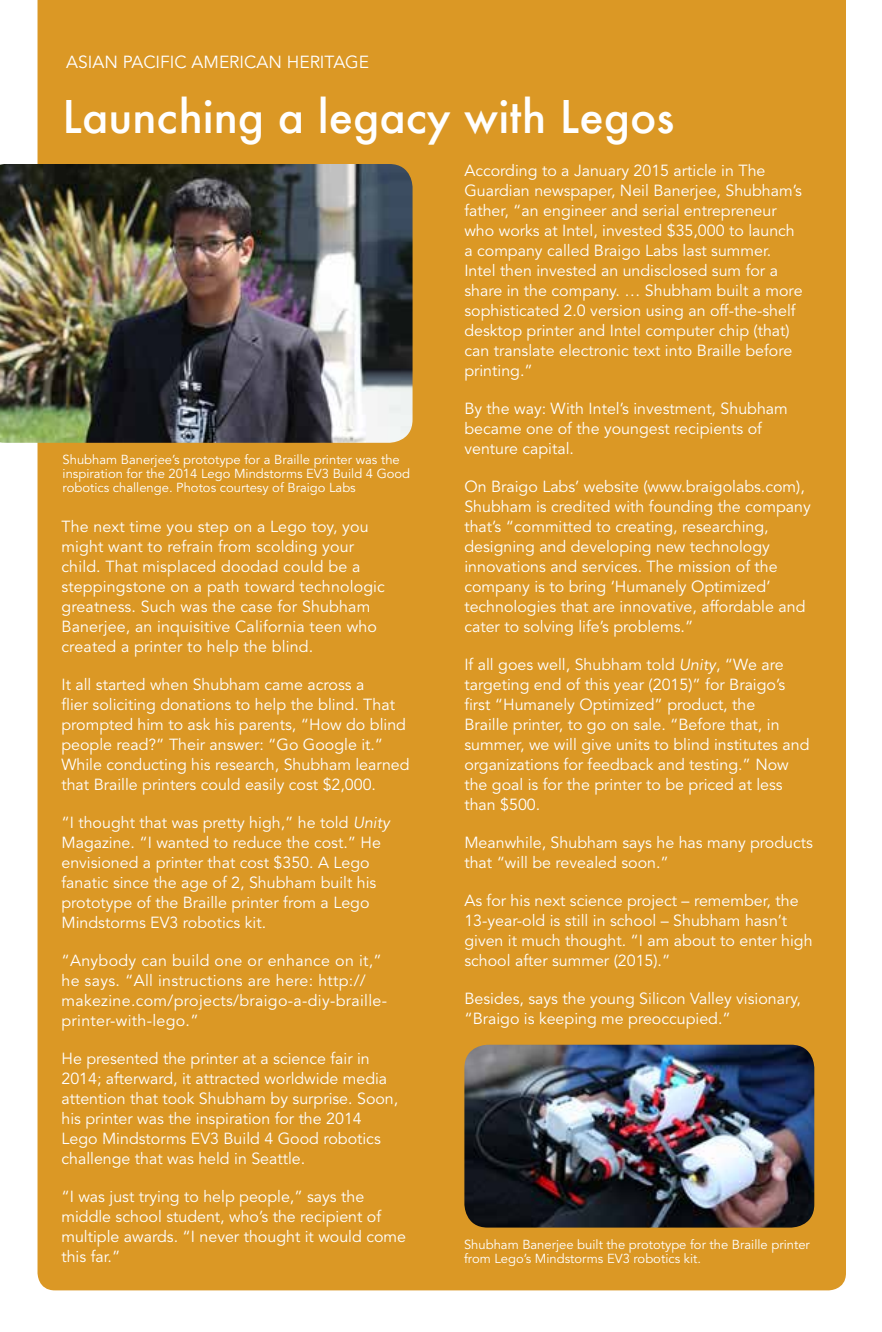
<style>
.page{position:relative;width:882px;height:1332px;background:#fff}
.page>*{position:absolute;margin:0;border:0;box-sizing:border-box;transform-origin:0 0}
.t1{font:500 44px "Futura";color:#fff}
.t2{font:17.4px "Avenir";color:#fff}
.t3{font:16px/20px "Avenir";color:#fff}
.t4{font:16px/20px "Avenir";letter-spacing:.02em;color:#fff}
.t5{font:13px/14px "Avenir";color:#fff}
.s1{font-style:italic}
</style>
<div class="page">
<div style="left:38px;top:0;width:808px;height:1290px;background:#db9825"></div>
<img style="left:0;top:164px;width:413px;height:279px">
<img style="left:464px;top:1045px;width:350px;height:183px">
<p class="t2" style="left:66px;top:52px;width:23px">Asian</p>
<p class="t2" style="left:123px;top:52px;width:128px">Paci fic American</p>
<p class="t2" style="left:287px;top:52px;width:44px">Heritage</p>
<h1 class="t1" style="left:63px;top:86px;width:613px">Launching a legacy with Legos</h1>
<p class="t5" style="left:63px;top:453px;width:349px">Shubham Banerjee’s prototype for a Braille printer was the inspiration for the 2014 Lego Mindstorms EV3 Build 4 Good robotics challenge. Photos courtesy of Braigo Labs</p>
<p class="t3" style="left:61px;top:517px;width:325px">The next time you step on a Lego toy, you might want to refrain from scolding your child. That misplaced doodad could be a steppingstone on a path toward technologic greatness. Such was the case for Shubham Banerjee, an inquisitive California teen who created a printer to help the blind.</p>
<p class="t3" style="left:61px;top:675px;width:350px">It all started when Shubham came across a<br>flier soliciting donations to help the blind. That prompted him to ask his parents, “How do blind people read?” Their answer: “Go Google it.” While conducting his research, Shubham learned that Braille printers could easily cost $2,000.</p>
<p class="t3" style="left:61px;top:813px;width:330px">“I thought that was pretty high,” he told <span class="s1">Unity </span>Magazine. “I wanted to reduce the cost.” He envisioned a printer that cost $350. A Lego fanatic since the age of 2, Shubham built his prototype of the Braille printer from a Lego Mindstorms EV3 robotics kit.</p>
<p class="t4" style="left:61px;top:951px;width:327px">“Anybody can build one or enhance on it,” he says. “All instructions are here: http:// makezine.com/projects/braigo-a-diy-braille&shy;printer-with-lego.”</p>
<p class="t3" style="left:61px;top:1049px;width:338px">He presented the printer at a science fair in 2014; afterward, it attracted worldwide media attention that took Shubham by surprise. Soon, his printer was the inspiration for the 2014<br>Lego Mindstorms EV3 Build 4 Good robotics challenge that was held in Seattle.</p>
<p class="t3" style="left:61px;top:1187px;width:346px">“I was just trying to help people,” says the middle school student, who’s the recipient of multiple awards. “I never thought it would come this far.”</p>
<p class="t3" style="left:464px;top:161px;width:340px">According to a January 2015 article in The Guardian newspaper, Neil Banerjee, Shubham’s father, “an engineer and serial entrepreneur who works at Intel, invested $35,000 to launch a company called Braigo Labs last summer.<br>Intel then invested an undisclosed sum for a share in the company. … Shubham built a more sophisticated 2.0 version using an off-the-shelf desktop printer and Intel computer chip (that) can translate electronic text into Braille before printing.”</p>
<p class="t3" style="left:464px;top:399px;width:325px">By the way: With Intel’s investment, Shubham became one of the youngest recipients of venture capital.</p>
<p class="t3" style="left:464px;top:477px;width:348px">On Braigo Labs’ website (www.braigolabs.com), Shubham is credited with founding the company that’s “committed to creating, researching, designing and developing new technology innovations and services. The mission of the company is to bring ‘Humanely Optimized’ technologies that are innovative, affordable and cater to solving life’s problems.”</p>
<p class="t3" style="left:464px;top:655px;width:347px">If all goes well, Shubham told <span class="s1">Unity</span>, “We are targeting end of this year (2015)” for Braigo’s first “Humanely Optimized” product, the<br>Braille printer, to go on sale. “Before that, in summer, we will give units to blind institutes and organizations for feedback and testing.” Now the goal is for the printer to be priced at less than $500.</p>
<p class="t3" style="left:464px;top:833px;width:350px">Meanwhile, Shubham says he has many products that “will be revealed soon.”</p>
<p class="t3" style="left:464px;top:891px;width:350px">As for his next science project – remember, the 13-year-old is still in school – Shubham hasn’t given it much thought. “I am about to enter high school after summer (2015).”</p>
<p class="t3" style="left:464px;top:989px;width:338px">Besides, says the young Silicon Valley visionary, “Braigo is keeping me preoccupied.”</p>
<p class="t5" style="left:464px;top:1238px;width:347px">Shubham Banerjee built the prototype for the Braille printer from Lego’s Mindstorms EV3 robotics kit.</p>
</div>
